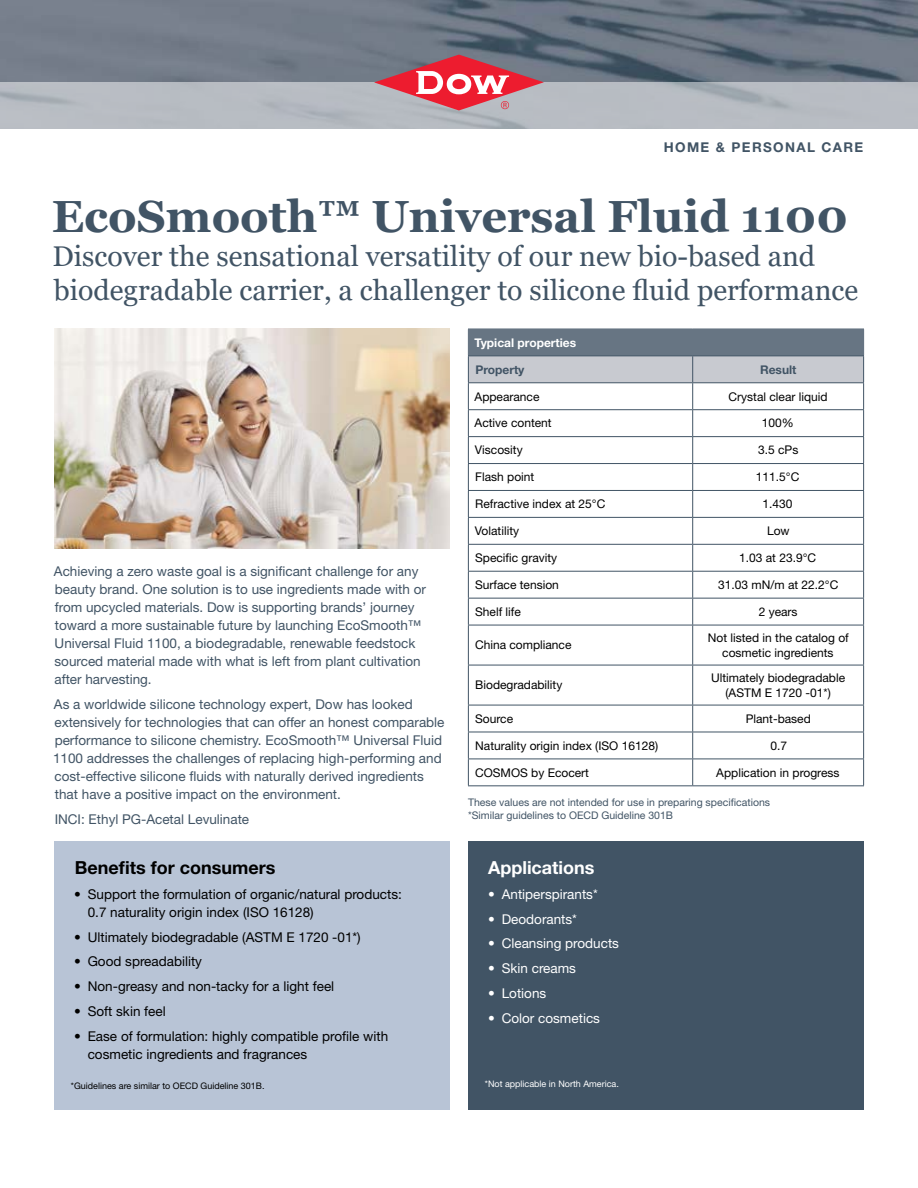
<style>
.page{position:relative;width:918px;height:1188px;background:#fff}
.page>*{position:absolute;margin:0;border:0;box-sizing:border-box;transform-origin:0 0}
.t1{font:700 45px "Georgia";color:#415465}
.t2{font:28.5px/34.2px "Georgia";color:#415465}
.t3{font:700 18px "Helvetica Neue LT Std";color:#000}
.t4{font:700 18px "Helvetica Neue LT Std";color:#fff}
.t5{font:13.5px/18px "Helvetica Neue LT Std";color:#415465}
.t6{font:13.5px/18px "Helvetica Neue LT Std";color:#000}
.t7{font:13.5px "Helvetica Neue LT Std";color:#fff}
.t8{font:700 13.5px "Helvetica Neue LT Std";letter-spacing:.1em;color:#415465}
.t9{font:12px/15px "Helvetica Neue LT Std";color:#000;text-align:center}
.t10{font:700 12px "Helvetica Neue LT Std";color:#fff}
.t11{font:700 12px "Helvetica Neue LT Std";color:#415465}
.t12{font:10.5px/13.5px "Helvetica Neue LT Std";color:#415465}
.t13{font:9px "Helvetica Neue LT Std";color:#000}
.t14{font:9px "Helvetica Neue LT Std";color:#fff}
</style>
<div class="page">
<img style="left:0;top:0;width:918px;height:83px">
<img style="left:54px;top:329px;width:396px;height:219px">
<hr style="left:468px;top:625px;width:225px;height:1px;background:#415465">
<hr style="left:468px;top:625px;width:1px;height:40px;background:#415465">
<hr style="left:693px;top:625px;width:171px;height:1px;background:#415465">
<hr style="left:692px;top:625px;width:1px;height:40px;background:#415465">
<hr style="left:863px;top:625px;width:1px;height:40px;background:#415465">
<hr style="left:468px;top:665px;width:225px;height:1px;background:#415465">
<hr style="left:468px;top:665px;width:1px;height:40px;background:#415465">
<hr style="left:693px;top:665px;width:171px;height:1px;background:#415465">
<hr style="left:692px;top:665px;width:1px;height:40px;background:#415465">
<hr style="left:863px;top:665px;width:1px;height:40px;background:#415465">
<hr style="left:468px;top:705px;width:225px;height:1px;background:#415465">
<hr style="left:693px;top:705px;width:171px;height:1px;background:#415465">
<hr style="left:468px;top:732px;width:225px;height:1px;background:#415465">
<hr style="left:693px;top:732px;width:171px;height:1px;background:#415465">
<hr style="left:468px;top:759px;width:225px;height:1px;background:#415465">
<svg style="left:468px;top:705px;width:1px;height:80px"></svg>
<hr style="left:693px;top:759px;width:171px;height:1px;background:#415465">
<svg style="left:692px;top:705px;width:1px;height:80px"></svg>
<svg style="left:863px;top:705px;width:1px;height:80px"></svg>
<hr style="left:468px;top:785px;width:225px;height:1px;background:#415465">
<hr style="left:693px;top:785px;width:171px;height:1px;background:#415465">
<svg style="left:468px;top:329px;width:396px;height:296px"></svg>
<hr style="left:468px;top:382px;width:225px;height:1px;background:#415465">
<hr style="left:693px;top:382px;width:171px;height:1px;background:#415465">
<div style="left:0;top:83px;width:918px;height:46px;background:#b8bcc3"></div>
<svg style="left:374px;top:55px;width:170px;height:55px"></svg>
<div style="left:54px;top:841px;width:396px;height:269px;background:#b8c4d6"></div>
<div style="left:468px;top:841px;width:396px;height:268px;background:#415465"></div>
<p class="t8" style="left:664px;top:139px;width:201px">HOME &amp; PERSONAL CARE</p>
<h1 class="t1" style="left:52px;top:187px;width:798px">EcoSmooth™ Universal Fluid 1100</h1>
<h2 class="t2" style="left:53px;top:240px;width:807px">Discover the sensational versatility of our new bio-based and biodegradable carrier, a challenger to silicone fluid performance</h2>
<p class="t5" style="left:54px;top:562px;width:374px">Achieving a zero waste goal is a significant challenge for any beauty brand. One solution is to use ingredients made with or from upcycled materials. Dow is supporting brands’ journey toward a more sustainable future by launching EcoSmooth™ Universal Fluid 1100, a biodegradable, renewable feedstock sourced material made with what is left from plant cultivation after harvesting.</p>
<p class="t5" style="left:53px;top:695px;width:393px">As a worldwide silicone technology expert, Dow has looked extensively for technologies that can offer an honest comparable performance to silicone chemistry. EcoSmooth™ Universal Fluid 1100 addresses the challenges of replacing high-performing and cost-effective silicone fluids with naturally derived ingredients that have a positive impact on the environment.</p>
<p class="t5" style="left:55px;top:810px;width:196px">INCI: Ethyl PG-Acetal Levulinate</p>
<h3 class="t3" style="left:75px;top:857px;width:202px">Benefits for consumers</h3>
<p class="t6" style="left:88px;top:885px;width:316px;text-indent:-14px">• Support the formulation of organic/natural products:<br>0.7 naturality origin index (ISO 16128)</p>
<p class="t6" style="left:74px;top:928px;width:288px">• Ultimately biodegradable (ASTM E 1720 -01*)</p>
<p class="t6" style="left:74px;top:952px;width:129px">• Good spreadability</p>
<p class="t6" style="left:74px;top:977px;width:262px">• Non-greasy and non-tacky for a light feel</p>
<p class="t6" style="left:74px;top:1002px;width:93px">• Soft skin feel</p>
<p class="t6" style="left:88px;top:1027px;width:302px;text-indent:-14px">• Ease of formulation: highly compatible profile with cosmetic ingredients and fragrances</p>
<p class="t13" style="left:71px;top:1081px;width:195px">*Guidelines are similar to OECD Guideline 301B.</p>
<p class="t10" style="left:475px;top:335px;width:103px">Typical properties</p>
<p class="t11" style="left:475px;top:362px;width:51px">Property</p>
<p class="t11" style="left:760px;top:362px;width:38px">Result</p>
<p class="t9" style="left:475px;top:389px;width:66px">Appearance</p>
<p class="t9" style="left:729px;top:389px;width:101px">Crystal clear liquid</p>
<p class="t9" style="left:475px;top:416px;width:79px">Active content</p>
<p class="t9" style="left:762px;top:416px;width:34px">100%</p>
<p class="t9" style="left:475px;top:442px;width:49px">Viscosity</p>
<p class="t9" style="left:758px;top:442px;width:42px">3.5 cPs</p>
<p class="t9" style="left:475px;top:469px;width:61px">Flash point</p>
<p class="t9" style="left:756px;top:469px;width:45px">111.5°C</p>
<p class="t9" style="left:475px;top:496px;width:132px">Refractive index at 25°C</p>
<p class="t9" style="left:763px;top:496px;width:32px">1.430</p>
<p class="t9" style="left:475px;top:523px;width:46px">Volatility</p>
<p class="t9" style="left:767px;top:523px;width:24px">Low</p>
<p class="t9" style="left:475px;top:550px;width:84px">Specific gravity</p>
<p class="t9" style="left:739px;top:550px;width:79px">1.03 at 23.9°C</p>
<p class="t9" style="left:475px;top:577px;width:85px">Surface tension</p>
<p class="t9" style="left:718px;top:577px;width:122px">31.03 mN/m at 22.2°C</p>
<p class="t9" style="left:475px;top:604px;width:47px">Shelf life</p>
<p class="t9" style="left:759px;top:604px;width:40px">2 years</p>
<p class="t9" style="left:475px;top:637px;width:98px">China compliance</p>
<p class="t9" style="left:708px;top:630px;width:142px">Not listed in the catalog of cosmetic ingredients</p>
<p class="t9" style="left:475px;top:677px;width:89px">Biodegradability</p>
<p class="t9" style="left:711px;top:670px;width:136px">Ultimately biodegradable (ASTM E 1720 -01*)</p>
<p class="t9" style="left:475px;top:711px;width:40px">Source</p>
<p class="t9" style="left:746px;top:711px;width:67px">Plant-based</p>
<p class="t9" style="left:475px;top:738px;width:184px">Naturality origin index (ISO 16128)</p>
<p class="t9" style="left:770px;top:738px;width:18px">0.7</p>
<p class="t9" style="left:475px;top:765px;width:116px">COSMOS by Ecocert</p>
<p class="t9" style="left:716px;top:765px;width:125px">Application in progress</p>
<p class="t12" style="left:468px;top:795px;width:304px">These values are not intended for use in preparing specifications *Similar guidelines to OECD Guideline 301B</p>
<h3 class="t4" style="left:488px;top:857px;width:108px">Applications</h3>
<p class="t7" style="left:488px;top:886px;width:111px">• Antiperspirants*</p>
<p class="t7" style="left:488px;top:911px;width:90px">• Deodorants*</p>
<p class="t7" style="left:488px;top:936px;width:132px">• Cleansing products</p>
<p class="t7" style="left:488px;top:960px;width:89px">• Skin creams</p>
<p class="t7" style="left:488px;top:985px;width:60px">• Lotions</p>
<p class="t7" style="left:488px;top:1010px;width:113px">• Color cosmetics</p>
<p class="t14" style="left:485px;top:1079px;width:136px">*Not applicable in North America.</p>
</div>
